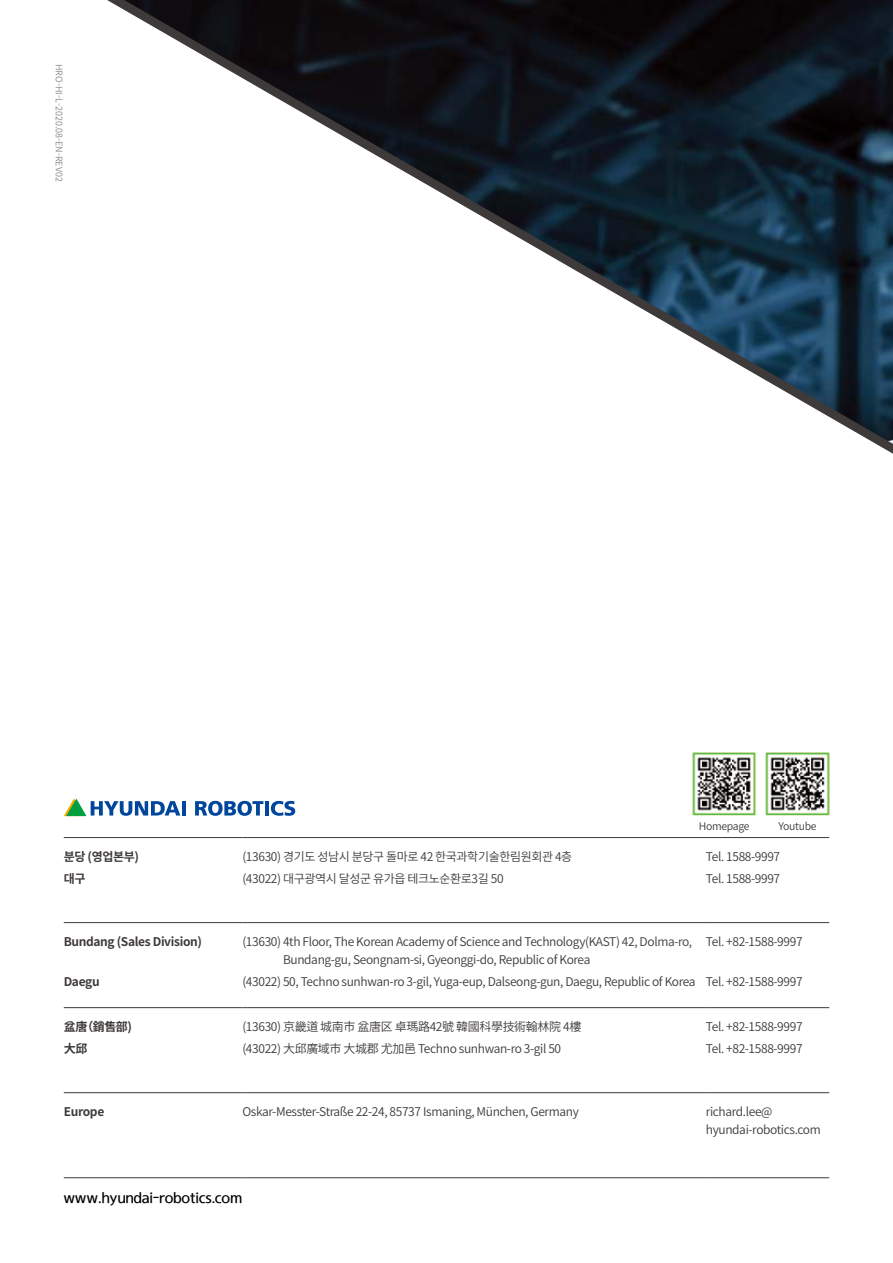
<style>
.page{position:relative;width:893px;height:1263px;background:#fff}
.page>*{position:absolute;margin:0;border:0;box-sizing:border-box;transform-origin:0 0}
.t1{font:500 15px "HYUNDAI";color:#000}
.t2{font:600 12px/22.2px "Noto Sans CJ Kkr";letter-spacing:-.03em;color:#3e3a39}
.t3{font:700 12px/22.2px "Noto Sans CJ Kkr";letter-spacing:-.03em;color:#3e3a39}
.t4{font:600 10.5px "Noto Sans CJ Kkr";letter-spacing:-.03em;color:#3e3a39}
.t5{font:600 9px "Noto Sans CJ Kkr";color:#888}
</style>
<div class="page">
<svg style="left:107px;top:0;width:786px;height:454px"></svg>
<hr style="left:265px;top:801px;width:4px;height:14px;background:#00469c">
<svg style="left:271px;top:801px;width:24px;height:15px"></svg>
<svg style="left:195px;top:801px;width:68px;height:15px"></svg>
<svg style="left:64px;top:798px;width:116px;height:18px"></svg>
<hr style="left:182px;top:801px;width:4px;height:14px;background:#00469c">
<img style="left:765px;top:752px;width:65px;height:64px">
<img style="left:692px;top:752px;width:64px;height:64px">
<hr style="left:64px;top:837px;width:178px;height:1px;background:#3e3a39">
<hr style="left:242px;top:837px;width:464px;height:1px;background:#3e3a39">
<hr style="left:706px;top:837px;width:123px;height:1px;background:#3e3a39">
<hr style="left:64px;top:922px;width:178px;height:1px;background:#3e3a39">
<hr style="left:242px;top:922px;width:464px;height:1px;background:#3e3a39">
<hr style="left:706px;top:922px;width:123px;height:1px;background:#3e3a39">
<hr style="left:64px;top:1007px;width:178px;height:1px;background:#3e3a39">
<hr style="left:242px;top:1007px;width:464px;height:1px;background:#3e3a39">
<hr style="left:706px;top:1007px;width:123px;height:1px;background:#3e3a39">
<hr style="left:64px;top:1092px;width:178px;height:1px;background:#3e3a39">
<hr style="left:242px;top:1092px;width:464px;height:1px;background:#3e3a39">
<hr style="left:706px;top:1092px;width:123px;height:1px;background:#3e3a39">
<hr style="left:64px;top:1177px;width:178px;height:1px;background:#3e3a39">
<hr style="left:242px;top:1177px;width:464px;height:1px;background:#3e3a39">
<hr style="left:706px;top:1177px;width:123px;height:1px;background:#3e3a39">
<p class="t5" style="left:64px;top:64px;width:119px;rotate:90deg">HRO-HI-L-2020.08-EN-REV02</p>
<p class="t4" style="left:699px;top:820px;width:52px">Homepage</p>
<p class="t4" style="left:778px;top:820px;width:40px">Youtube</p>
<p class="t3" style="left:64px;top:846px;width:77px">분당 (영업본부) 대구</p>
<p class="t2" style="left:242px;top:846px;width:331px">(13630) 경기도 성남시 분당구 돌마로 42 한국과학기술한림원회관 4층 (43022) 대구광역시 달성군 유가읍 테크노순환로3길 50</p>
<p class="t2" style="left:706px;top:846px;width:76px">Tel. 1588-9997<br>Tel. 1588-9997</p>
<p class="t3" style="left:64px;top:931px;width:140px">Bundang (Sales Division)</p>
<p class="t3" style="left:64px;top:971px;width:37px">Daegu</p>
<p class="t2" style="left:283px;top:933px;width:411px;line-height:18px;text-indent:-41px">(13630) 4th Floor, The Korean Academy of Science and Technology(KAST) 42, Dolma-ro,<br>Bundang-gu, Seongnam-si, Gyeonggi-do, Republic of Korea</p>
<p class="t2" style="left:242px;top:971px;width:455px">(43022) 50, Techno sunhwan-ro 3-gil, Yuga-eup, Dalseong-gun, Daegu, Republic of Korea</p>
<p class="t2" style="left:706px;top:931px;width:98px">Tel. +82-1588-9997</p>
<p class="t2" style="left:706px;top:971px;width:98px">Tel. +82-1588-9997</p>
<p class="t3" style="left:64px;top:1016px;width:70px">盆唐（銷售部)大邱</p>
<p class="t2" style="left:242px;top:1016px;width:341px">(13630) 京畿道 城南市 盆唐区 卓瑪路42號 韓國科學技術翰林院 4樓(43022) 大邱廣域市 大城郡 尤加邑 Techno sunhwan-ro 3-gil 50</p>
<p class="t2" style="left:706px;top:1016px;width:98px">Tel. +82-1588-9997<br>Tel. +82-1588-9997</p>
<p class="t3" style="left:64px;top:1101px;width:42px">Europe</p>
<p class="t2" style="left:242px;top:1101px;width:338px">Oskar-Messter-Straße 22-24, 85737 Ismaning, München, Germany</p>
<p class="t2" style="left:706px;top:1103px;width:116px;line-height:18px">richard.lee@ hyundai-robotics.com</p>
<p class="t1" style="left:64px;top:1192px;width:180px">www.hyundai-robotics.com</p>
</div>
